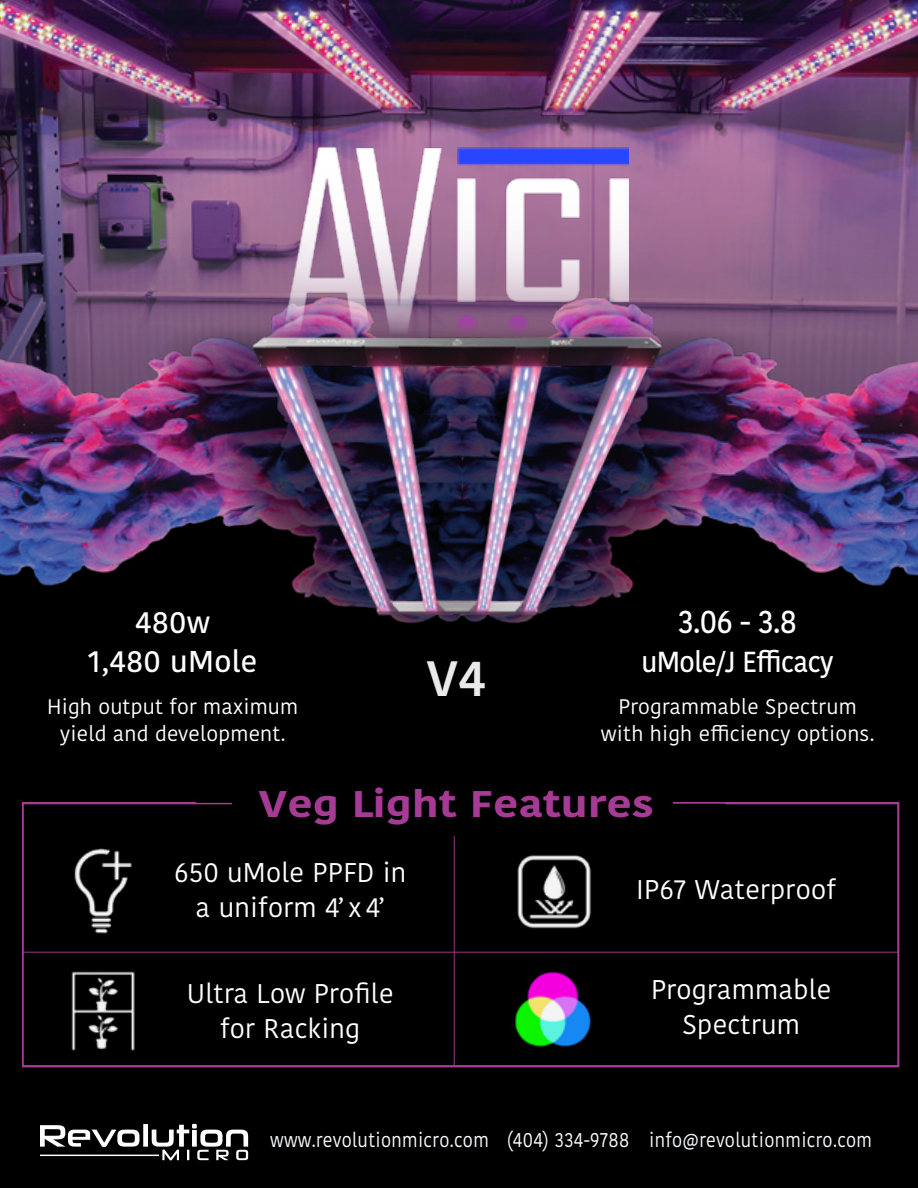
<style>
.page{position:relative;width:918px;height:1188px;background:#fff}
.page>*{position:absolute;margin:0;border:0;box-sizing:border-box;transform-origin:0 0}
.t1{font:600 49.5px "Kohinoor Bangla";color:#fff}
.t2{font:700 36.9px "Kohinoor Bangla";letter-spacing:.01em;color:#a63b96;scale:1.18 1}
.t3{font:500 32.1px "Kohinoor Bangla";color:#fff;scale:.93 1}
.t4{font:500 30px "Kohinoor Bangla";letter-spacing:.01em;color:#fff}
.t5{font:500 28.95px "Kohinoor Bangla";letter-spacing:-.02em;color:#fff;scale:.93 1}
.t6{font:27px/34.5px "Kohinoor Bangla";letter-spacing:.01em;color:#fff;text-align:center}
.t7{font:21px/27px "Kohinoor Bangla";letter-spacing:.01em;color:#fff;text-align:center}
.t8{font:20.1px "Kohinoor Bangla";letter-spacing:.02em;color:#f9fcfe;scale:.89 1}
</style>
<div class="page">
<div style="left:0;top:640px;width:918px;height:548px;background:#000"></div>
<img style="left:0;top:0;width:918px;height:295px">
<img style="left:628px;top:295px;width:290px;height:345px">
<img style="left:0;top:271px;width:283px;height:369px">
<img style="left:152px;top:330px;width:620px;height:370px">
<img style="left:181px;top:313px;width:559px;height:355px">
<div style="left:2px;top:1107px;width:916px;height:79px;background:#000"></div>
<svg style="left:40px;top:1124px;width:208px;height:36px"></svg>
<img style="left:283px;top:106px;width:345px;height:208px">
<svg style="left:21px;top:802px;width:879px;height:266px;background:#0a080a"></svg>
<div style="left:232px;top:779px;width:441px;height:57px;background:#000"></div>
<img style="left:226px;top:314px;width:469px;height:321px">
<p class="t4" style="left:135px;top:598px;width:77px">480w</p>
<p class="t4" style="left:88px;top:637px;width:171px">1,480 uMole</p>
<p class="t7" style="left:47px;top:693px;width:253px">High output for maximum yield and development.</p>
<h1 class="t1" style="left:426px;top:637px;width:61px">V4</h1>
<p class="t3" style="left:678px;top:596px;width:129px">3.06 - 3.8</p>
<p class="t5" style="left:641px;top:639px;width:208px">uMole/J Efficacy</p>
<p class="t7" style="left:601px;top:693px;width:275px">Programmable Spectrum with high efficiency options.</p>
<p class="t2" style="left:259px;top:772px;width:336px">Veg Light Features</p>
<p class="t6" style="left:174px;top:855px;width:234px">650 uMole PPFD in</p>
<p class="t6" style="left:196px;top:890px;width:191px">a uniform 4’ x 4’</p>
<p class="t6" style="left:187px;top:976px;width:208px">Ultra Low Profile</p>
<p class="t6" style="left:220px;top:1010px;width:142px">for Racking</p>
<p class="t6" style="left:636px;top:872px;width:202px">IP67 Waterproof</p>
<p class="t6" style="left:651px;top:972px;width:182px">Programmable<br>Spectrum</p>
<p class="t8" style="left:270px;top:1125px;width:247px">www.revolutionmicro.com</p>
<p class="t8" style="left:507px;top:1125px;width:139px">(404) 334-9788</p>
<p class="t8" style="left:649px;top:1125px;width:252px">info@revolutionmicro.com</p>
</div>
